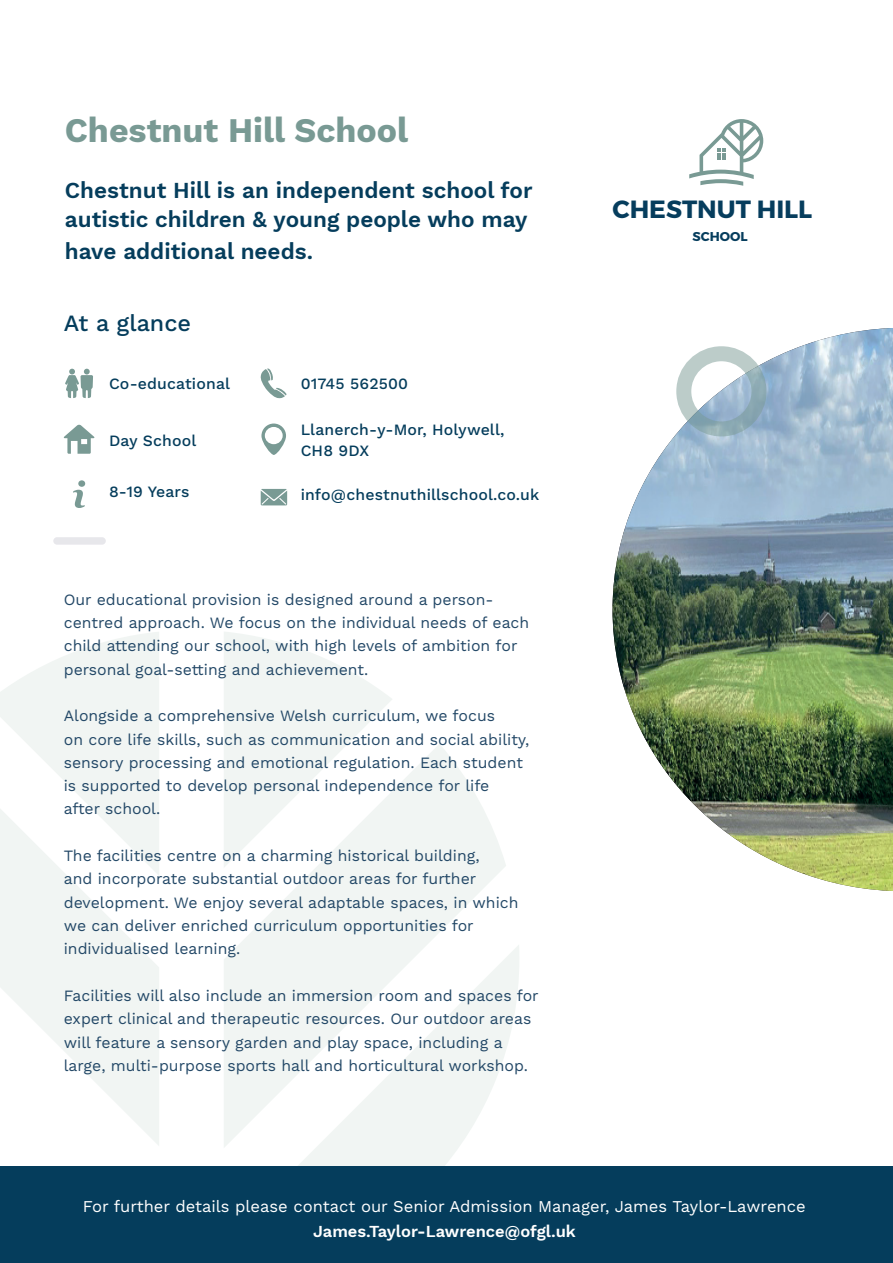
<style>
.page{position:relative;width:893px;height:1263px;background:#fff}
.page>*{position:absolute;margin:0;border:0;box-sizing:border-box;transform-origin:0 0}
.t1{font:700 33.9px "Work Sans";color:#799a94}
.t2{font:700 24.9px "Montserrat";color:#063d5d}
.t3{font:500 23.25px "Work Sans";color:#053d5c}
.t4{font:600 22.5px/28.5px "Work Sans";color:#053d5c}
.t5{font:16.5px "Work Sans";color:#fff}
.t6{font:600 16.5px "Work Sans";color:#fff}
.t7{font:15.75px/23.2px "Work Sans";color:#234867}
.t8{font:500 15.75px/20.9px "Work Sans";letter-spacing:.01em;color:#053d5c}
.t9{font:700 12.75px "Montserrat";color:#063d5d}
</style>
<div class="page">
<svg style="left:224px;top:632px;width:168px;height:112px"></svg>
<svg style="left:224px;top:744px;width:282px;height:200px;fill:#f1f5f3"></svg>
<svg style="left:224px;top:944px;width:295px;height:222px;fill:#f1f5f3"></svg>
<svg style="left:0;top:632px;width:159px;height:116px"></svg>
<svg style="left:0;top:748px;width:159px;height:397px;fill:#f1f5f3"></svg>
<div style="left:0;top:1166px;width:893px;height:97px;background:#053d5c"></div>
<svg style="left:261px;top:423px;width:25px;height:32px"></svg>
<svg style="left:260px;top:368px;width:27px;height:30px"></svg>
<svg style="left:65px;top:369px;width:28px;height:29px"></svg>
<svg style="left:63px;top:424px;width:32px;height:30px"></svg>
<svg style="left:73px;top:480px;width:12px;height:28px"></svg>
<svg style="left:261px;top:489px;width:26px;height:16px"></svg>
<img style="left:612px;top:328px;width:281px;height:563px">
<div style="left:53px;top:537px;width:53px;height:8px;background:#e7e7eb;border-radius:4px"></div>
<div style="left:676px;top:346px;width:90px;height:90px;border:15px solid #799a94;border-radius:50%"></div>
<svg style="left:689px;top:119px;width:74px;height:67px"></svg>
<h1 class="t1" style="left:65px;top:105px;width:345px">Chestnut Hill School</h1>
<h3 class="t4" style="left:65px;top:175px;width:469px">Chestnut Hill is an independent school for autistic children &amp; young people who may</h3>
<h3 class="t4" style="left:65px;top:236px;width:250px">have additional needs.</h3>
<h3 class="t3" style="left:64px;top:309px;width:129px">At a glance</h3>
<p class="t8" style="left:109px;top:374px;width:123px">Co-educational</p>
<p class="t8" style="left:301px;top:374px;width:109px">01745 562500</p>
<p class="t8" style="left:301px;top:420px;width:205px">Llanerch-y-Mor, Holywell,<br>CH8 9DX</p>
<p class="t8" style="left:109px;top:431px;width:89px">Day School</p>
<p class="t8" style="left:109px;top:482px;width:82px">8-19 Years</p>
<p class="t8" style="left:301px;top:485px;width:240px">info@chestnuthillschool.co.uk</p>
<p class="t7" style="left:64px;top:588px;width:467px">Our educational provision is designed around a person&shy;centred approach. We focus on the individual needs of each child attending our school, with high levels of ambition for personal goal-setting and achievement.</p>
<p class="t7" style="left:64px;top:705px;width:467px">Alongside a comprehensive Welsh curriculum, we focus<br>on core life skills, such as communication and social ability, sensory processing and emotional regulation. Each student is supported to develop personal independence for life after school.</p>
<p class="t7" style="left:64px;top:845px;width:456px">The facilities centre on a charming historical building,<br>and incorporate substantial outdoor areas for further development. We enjoy several adaptable spaces, in which we can deliver enriched curriculum opportunities for individualised learning.</p>
<p class="t7" style="left:64px;top:985px;width:476px">Facilities will also include an immersion room and spaces for expert clinical and therapeutic resources. Our outdoor areas will feature a sensory garden and play space, including a large, multi-purpose sports hall and horticultural workshop.</p>
<h2 class="t2" style="left:612px;top:194px;width:201px">CHESTNUT HILL</h2>
<p class="t9" style="left:693px;top:229px;width:56px">SCHOOL</p>
<p class="t5" style="left:83px;top:1196px;width:724px">For further details please contact our Senior Admission Manager, James Taylor-Lawrence</p>
<p class="t6" style="left:313px;top:1219px;width:264px">James.Taylor-Lawrence@ofgl.uk</p>
</div>
